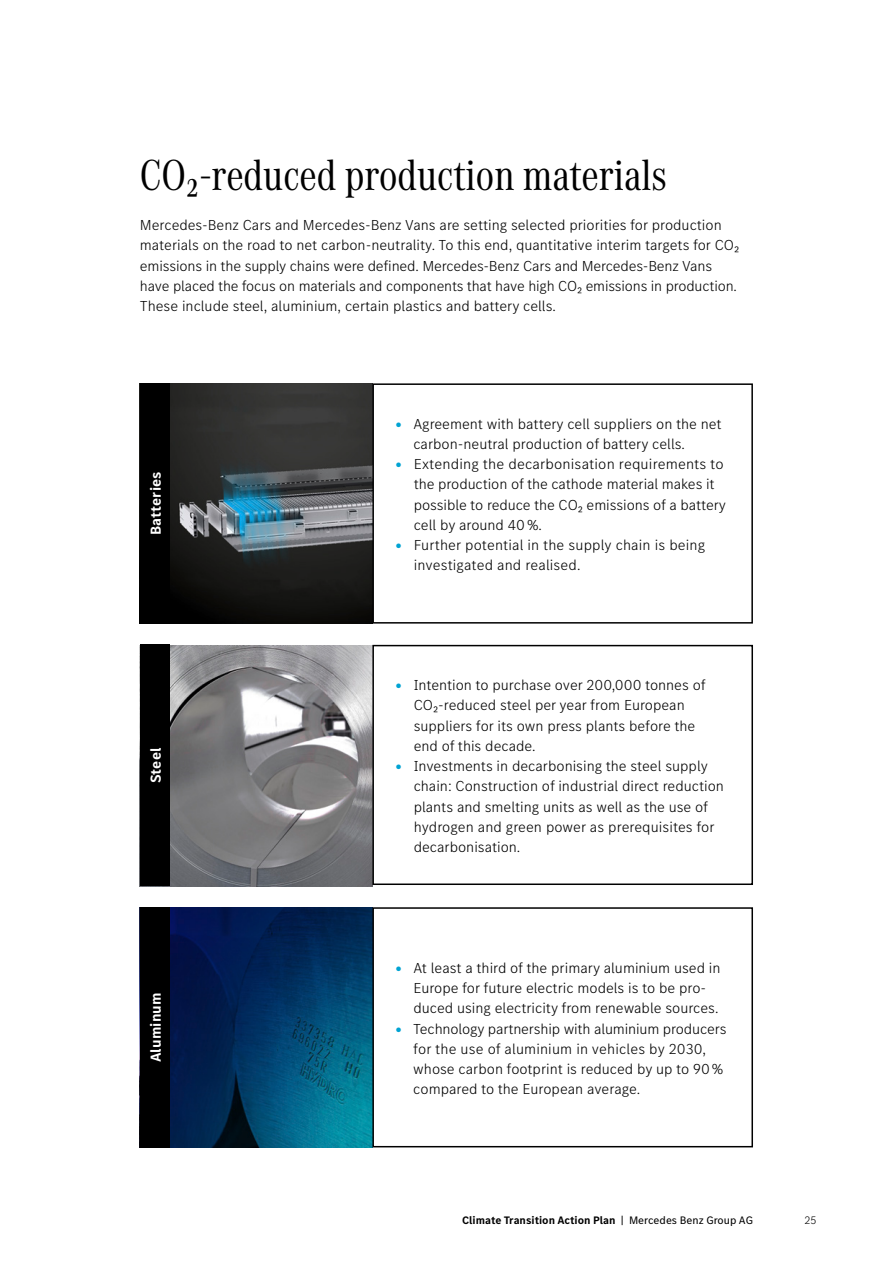
<style>
.page{position:relative;width:893px;height:1263px;background:#fff}
.page>*{position:absolute;margin:0;border:0;box-sizing:border-box;transform-origin:0 0}
.t1{font:45px "MB Corpo A Title Cond";color:#000}
.t2{font:300 15px/20.2px "MB Corpo S Text";color:#000}
.t3{font:700 15px "MB Corpo S Text";letter-spacing:.01em;color:#fff}
.t4{font:700 11.25px "MB Corpo S Text";color:#000}
.t5{font:300 11.25px "MB Corpo S Text";color:#000}
.s1{color:#00a3d3}
.s2{font-weight:400}
</style>
<div class="page">
<img style="left:169px;top:645px;width:203px;height:241px">
<img style="left:140px;top:908px;width:232px;height:240px">
<div style="left:372px;top:645px;width:381px;height:240px;border:2px solid #000"></div>
<div style="left:372px;top:907px;width:381px;height:240px;border:2px solid #000"></div>
<img style="left:169px;top:383px;width:203px;height:241px">
<div style="left:372px;top:383px;width:381px;height:241px;border:2px solid #000"></div>
<div style="left:140px;top:383px;width:29px;height:241px;background:#000"></div>
<div style="left:140px;top:645px;width:29px;height:241px;background:#000"></div>
<div style="left:140px;top:907px;width:29px;height:240px;background:#000"></div>
<h1 class="t1" style="left:140px;top:145px;width:528px">CO₂-reduced production materials</h1>
<p class="t2" style="left:140px;top:214px;width:601px">Mercedes-Benz Cars and Mercedes-Benz Vans are setting selected priorities for production materials on the road to net carbon-neutrality. To this end, quantitative interim targets for CO₂ emissions in the supply chains were defined. Mercedes-Benz Cars and Mercedes-Benz Vans have placed the focus on materials and components that have high CO₂ emissions in production.<br>These include steel, aluminium, certain plastics and battery cells.</p>
<p class="t3" style="left:146px;top:535px;width:65px;rotate:-90deg">Batteries</p>
<p class="t3" style="left:146px;top:783px;width:37px;rotate:-90deg">Steel</p>
<p class="t3" style="left:146px;top:1062px;width:71px;rotate:-90deg">Aluminum</p>
<p class="t2" style="left:413px;top:413px;width:310px;text-indent:-18px"><span class="s1">•</span> Agreement with battery cell suppliers on the net carbon-neutral production of battery cells.</p>
<p class="t2" style="left:414px;top:453px;width:314px;text-indent:-19px"><span class="s1">•</span> Extending the decarbonisation requirements to the production of the cathode material makes it possible to reduce the CO₂ emissions of a battery cell by around 40 %.</p>
<p class="t2" style="left:414px;top:534px;width:293px;text-indent:-19px"><span class="s1">•</span> Further potential in the supply chain is being investigated and realised.</p>
<p class="t2" style="left:414px;top:674px;width:293px;text-indent:-19px"><span class="s1">•</span> Intention to purchase over 200,000 tonnes of CO₂-reduced steel per year from European suppliers for its own press plants before the end of this decade.</p>
<p class="t2" style="left:414px;top:755px;width:312px;text-indent:-19px"><span class="s1">•</span> Investments in decarbonising the steel supply chain: Construction of industrial direct reduction plants and smelting units as well as the use of hydrogen and green power as prerequisites for decarbonisation.</p>
<p class="t2" style="left:413px;top:957px;width:309px;text-indent:-18px"><span class="s1">•</span> At least a third of the primary aluminium used in<br>Europe for future electric models is to be pro&shy;duced using electricity from renewable sources.</p>
<p class="t2" style="left:413px;top:1018px;width:315px;text-indent:-18px"><span class="s1">•</span> Technology partnership with aluminium producers for the use of aluminium in vehicles by 2030, whose carbon footprint is reduced by up to 90 % compared to the European average.</p>
<p class="t4" style="left:462px;top:1212px;width:292px">Climate Transition Action Plan <span class="s2">| Mercedes Benz Group AG</span></p>
<p class="t5" style="left:804px;top:1212px;width:13px">25</p>
</div>
